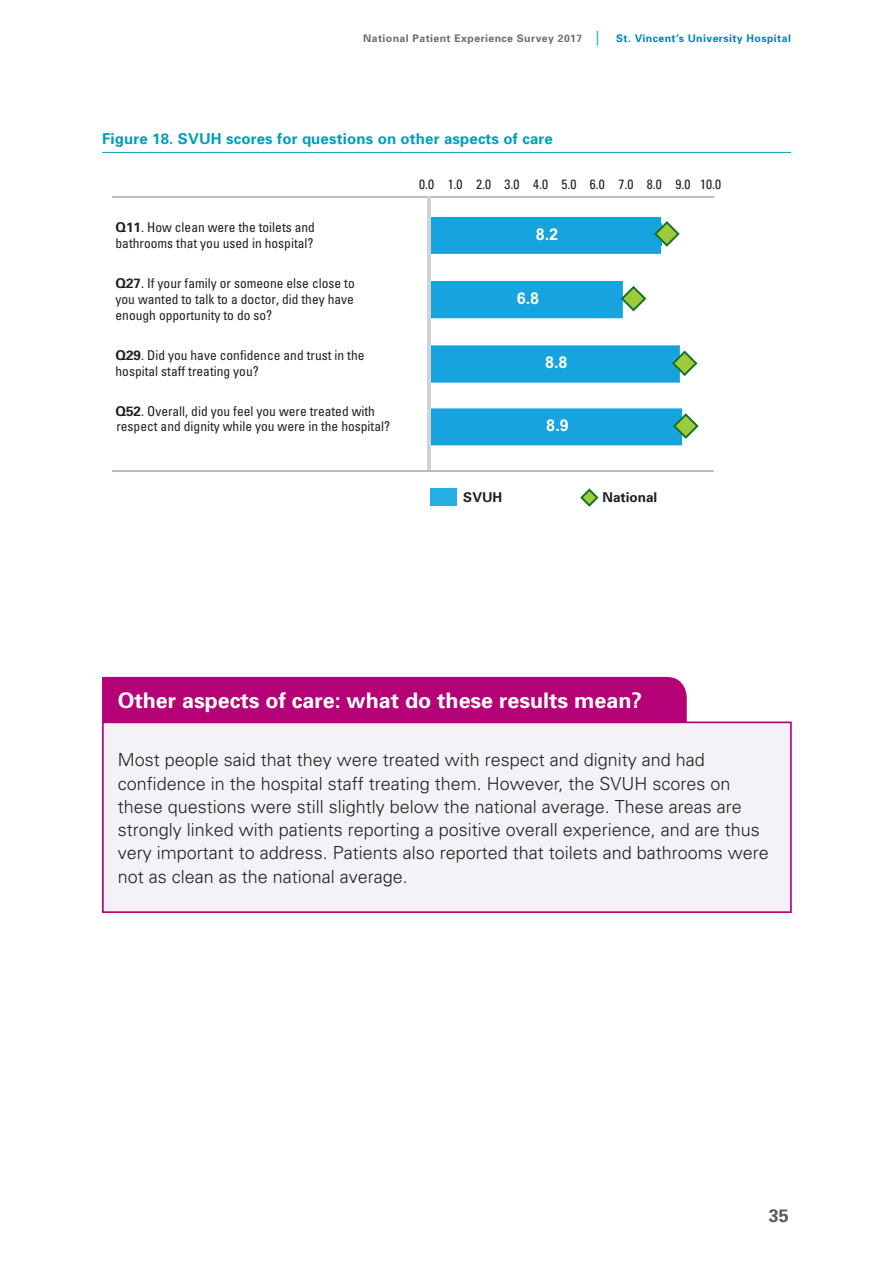
<style>
.page{position:relative;width:893px;height:1263px;background:#fff}
.page>*{position:absolute;margin:0;border:0;box-sizing:border-box;transform-origin:0 0}
.Paragraph_Style_1{font:700 21.45px "Univers";color:#fff}
.NPS_New_body_2017{font:300 18px/23.2px "Univers";color:#231f20}
.t1{font:700 18px "Univers";color:#57585a}
.t2{font:700 16.2px "Arial";color:#fff}
.NPS_FIG_TITLE{font:700 15px "Univers";letter-spacing:.01em;color:#009eba}
.t3{font:condensed 13.5px/16.2px "Univers";color:#231f20}
.t4{font:700 13.5px "Univers";color:#231f20}
.t5{font:700 10.5px "Univers";letter-spacing:.04em;color:#6c6d70}
.s1{font-size:14.85px;color:#28b8bd}
.s2{color:#0082c4}
.s3{font-weight:700;font-stretch:normal}
</style>
<div class="page">
<hr style="left:102px;top:152px;width:689px;height:1px;background:#009eba">
<svg style="left:430px;top:217px;width:252px;height:228px;fill:#17a4de"></svg>
<hr style="left:112px;top:196px;width:601px;height:1px;background:#bcbdbf">
<hr style="left:112px;top:470px;width:601px;height:1px;background:#bcbdbf">
<hr style="left:427px;top:196px;width:3px;height:274px;background:#d2d3d2">
<svg style="left:654px;top:221px;width:26px;height:26px"></svg>
<svg style="left:621px;top:286px;width:25px;height:25px"></svg>
<svg style="left:672px;top:350px;width:25px;height:26px"></svg>
<svg style="left:673px;top:413px;width:26px;height:26px"></svg>
<svg style="left:580px;top:488px;width:19px;height:19px"></svg>
<div style="left:430px;top:488px;width:27px;height:18px;background:#24aee4"></div>
<div style="left:103px;top:722px;width:688px;height:190px;background:#f5f2f7"></div>
<div style="left:102px;top:721px;width:690px;height:192px;border:2px solid #b40276"></div>
<div style="left:102px;top:676px;width:586px;height:47px;background:#b40276"></div>
<p class="t5" style="left:363px;top:32px;width:429px">National Patient Experience Survey 2017 <span class="s1">|</span> <span class="s2">St. Vincent’s University Hospital</span></p>
<p class="NPS_FIG_TITLE" style="left:102px;top:129px;width:452px">Figure 18. SVUH scores for questions on other aspects of care</p>
<p class="t3" style="left:116px;top:218px;width:201px"><span class="s3">Q11</span>. How clean were the toilets and bathrooms that you used in hospital?</p>
<p class="t3" style="left:116px;top:275px;width:241px;text-align:justify"><span class="s3">Q27</span>. If your family or someone else close to you wanted to talk to a doctor, did they have enough opportunity to do so?</p>
<p class="t3" style="left:116px;top:347px;width:250px"><span class="s3">Q29</span>. Did you have confidence and trust in the hospital staff treating you?</p>
<p class="t3" style="left:116px;top:404px;width:276px;line-height:14.9px"><span class="s3">Q52</span>. Overall, did you feel you were treated with respect and dignity while you were in the hospital?</p>
<p class="t3" style="left:419px;top:176px;width:303px">0.0 1.0 2.0 3.0 4.0 5.0 6.0 7.0 8.0 9.0 10.0</p>
<p class="t2" style="left:536px;top:223px;width:24px">8.2</p>
<p class="t2" style="left:517px;top:288px;width:24px">6.8</p>
<p class="t2" style="left:545px;top:352px;width:24px">8.8</p>
<p class="t2" style="left:546px;top:415px;width:24px">8.9</p>
<p class="t4" style="left:463px;top:489px;width:41px">SVUH</p>
<p class="t4" style="left:602px;top:489px;width:56px">National</p>
<p class="Paragraph_Style_1" style="left:118px;top:688px;width:526px">Other aspects of care: what do these results mean?</p>
<p class="NPS_New_body_2017" style="left:118px;top:748px;width:653px">Most people said that they were treated with respect and dignity and had confidence in the hospital staff treating them. However, the SVUH scores on these questions were still slightly below the national average. These areas are strongly linked with patients reporting a positive overall experience, and are thus very important to address. Patients also reported that toilets and bathrooms were not as clean as the national average.</p>
<p class="t1" style="left:769px;top:1205px;width:22px">35</p>
</div>
